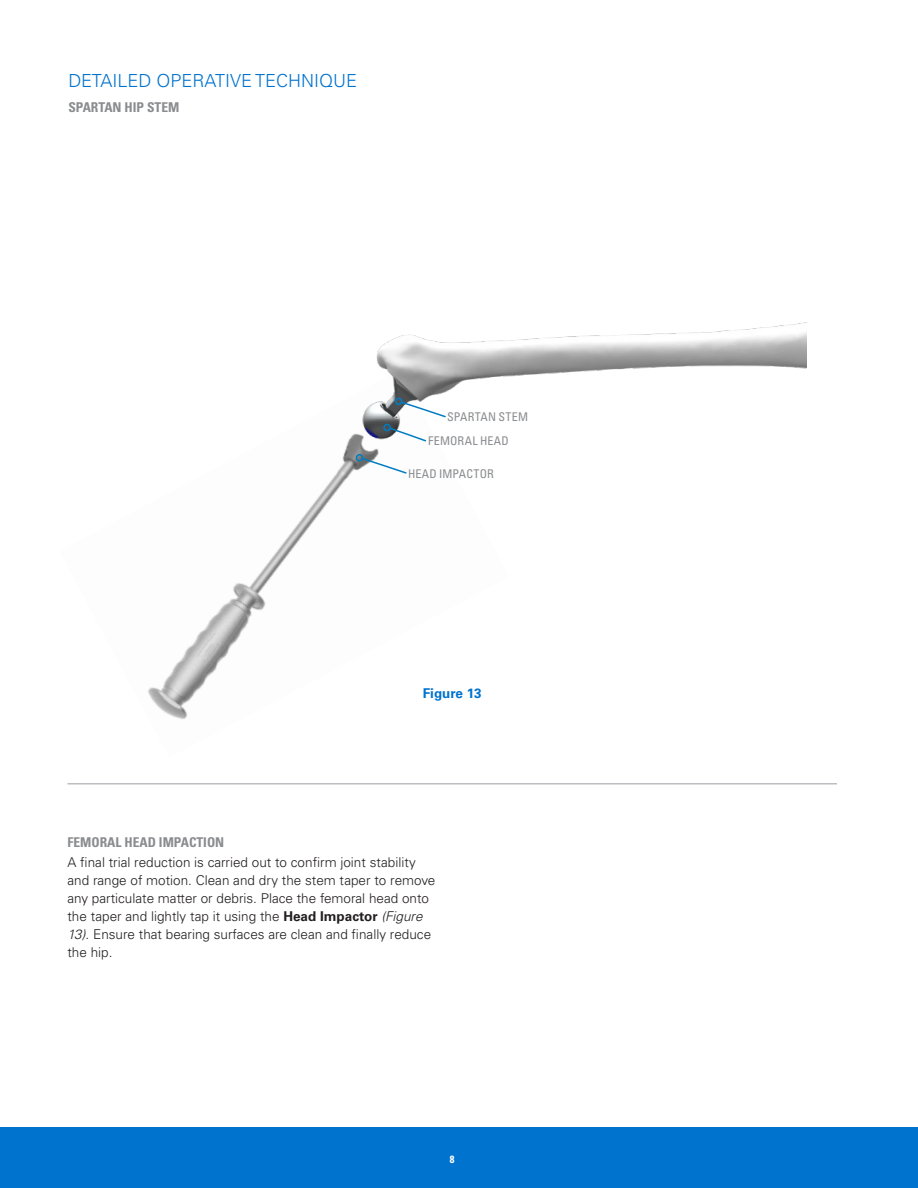
<style>
.page{position:relative;width:918px;height:1188px;background:#fff}
.page>*{position:absolute;margin:0;border:0;box-sizing:border-box;transform-origin:0 0}
.t1{font:300 18px "Univers LT Std";color:#0073ce}
.t2{font:300 13.5px/18px "Univers LT Std";color:#231f20}
.t3{font:700 condensed 13.5px "Univers LT Std";color:#8a8c8f}
.t4{font:700 13.5px "Univers LT Std";color:#0073ce}
.t5{font:condensed 12px "Univers LT Std";letter-spacing:.02em;color:#8a8c8f}
.t6{font:700 condensed 10.5px "Univers LT Std";color:#fff}
.s1{font-weight:700}
.s2{font-style:italic}
</style>
<div class="page">
<div style="left:0;top:1127px;width:918px;height:61px;background:#0073ce"></div>
<hr style="left:68px;top:783px;width:769px;height:1px;background:#bcbdc0">
<img style="left:148px;top:433px;width:231px;height:286px">
<img style="left:361px;top:322px;width:446px;height:121px">
<svg style="left:388px;top:426px;width:39px;height:16px"></svg>
<div style="left:383px;top:423px;width:8px;height:9px;border:2px solid #007cc2;border-radius:3px"></div>
<svg style="left:400px;top:400px;width:47px;height:18px"></svg>
<div style="left:395px;top:397px;width:8px;height:9px;border:2px solid #007cc2;border-radius:3px"></div>
<svg style="left:361px;top:457px;width:46px;height:17px"></svg>
<div style="left:355px;top:454px;width:9px;height:8px;border:2px solid #007cc2;border-radius:3px"></div>
<h1 class="t1" style="left:68px;top:70px;width:290px">DETAILED OPERATIVE TECHNIQUE</h1>
<p class="t3" style="left:68px;top:98px;width:113px">SPARTAN HIP STEM</p>
<p class="t5" style="left:447px;top:409px;width:83px">SPARTAN STEM</p>
<p class="t5" style="left:428px;top:434px;width:82px">FEMORAL HEAD</p>
<p class="t5" style="left:408px;top:467px;width:87px">HEAD IMPACTOR</p>
<p class="t4" style="left:423px;top:686px;width:60px">Figure 13</p>
<p class="t3" style="left:68px;top:834px;width:158px">FEMORAL HEAD IMPACTION</p>
<p class="t2" style="left:68px;top:853px;width:369px">A final trial reduction is carried out to confirm joint stability and range of motion. Clean and dry the stem taper to remove any particulate matter or debris. Place the femoral head onto the taper and lightly tap it using the <span class="s1">Head Impactor</span> <span class="s2">(Figure 13)</span>. Ensure that bearing surfaces are clean and finally reduce the hip.</p>
<p class="t6" style="left:450px;top:1153px;width:6px">8</p>
</div>
